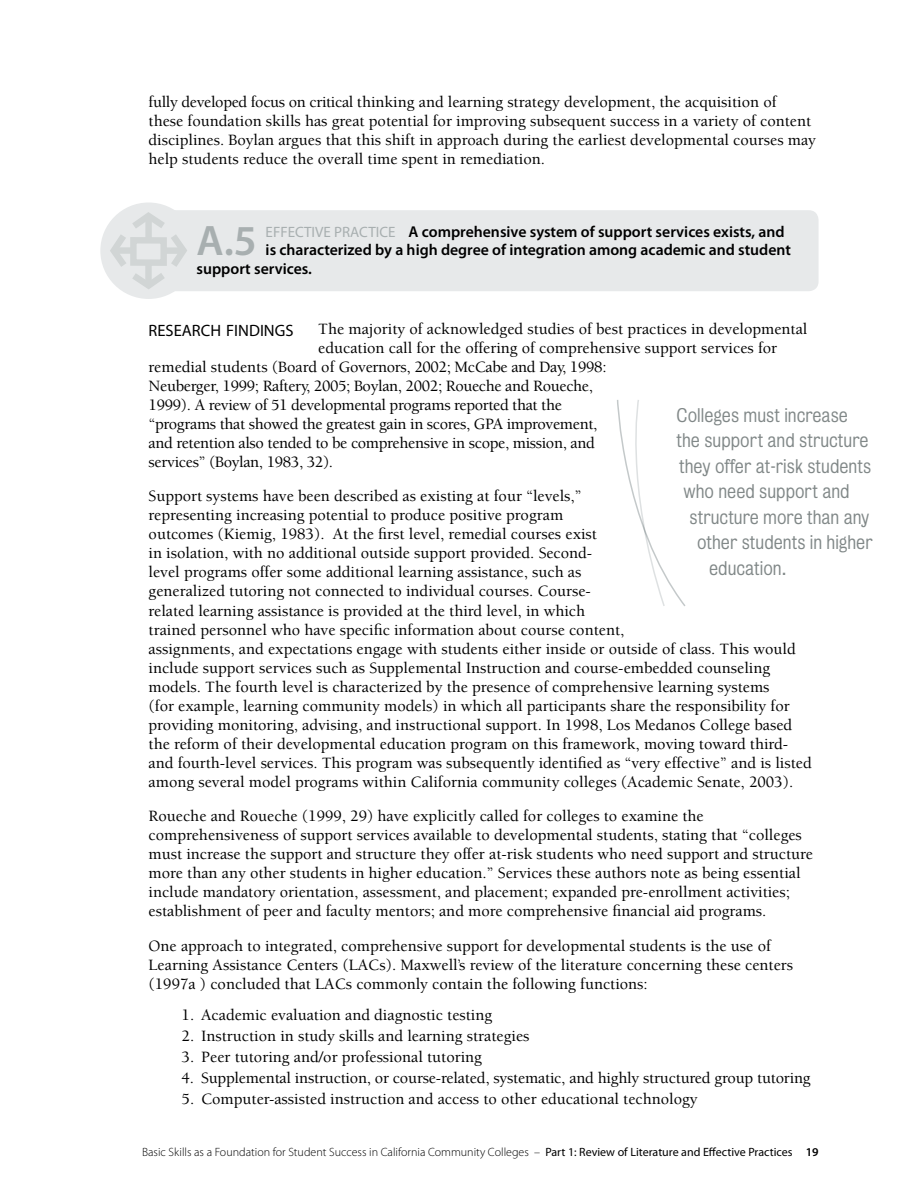
<style>
.page{position:relative;width:905px;height:1188px;background:#fff}
.page>*{position:absolute;margin:0;border:0;box-sizing:border-box;transform-origin:0 0}
.t1{font:600 42.75px "Myriad Pro";color:#a8afb0}
.t2{font:18px "Bureau Grotesque Five One";color:#818888}
.t3{font:16.5px "Myriad Pro";color:#000}
.t4{font:500 16.2px/19px "Berkeley";color:#000}
.t5{font:500 16.2px "Berkeley";letter-spacing:-.02em;color:#000}
.t6{font:600 15.75px "Myriad Pro";color:#000}
.t7{font:300 12px "Myriad Pro";color:#000}
.s1{font-weight:400;font-size:15px;color:#a8afb0}
.s2{font-weight:400}
.s3{font-weight:600}
</style>
<div class="page">
<div style="left:139px;top:210px;width:679px;height:81px;background:#e7e9ea;border-radius:10px"></div>
<div style="left:100px;top:202px;width:97px;height:97px;background:#e7e9ea;border-radius:50%"></div>
<svg style="left:106px;top:208px;width:81px;height:85px"></svg>
<svg style="left:617px;top:400px;width:69px;height:206px"></svg>
<p class="t4" style="left:149px;top:92px;width:669px">fully developed focus on critical thinking and learning strategy development, the acquisition of<br>these foundation skills has great potential for improving subsequent success in a variety of content disciplines. Boylan argues that this shift in approach during the earliest developmental courses may help students reduce the overall time spent in remediation.</p>
<h1 class="t1" style="left:196px;top:214px;width:57px">A.5</h1>
<p class="t6" style="left:266px;top:221px;width:520px"><span class="s1">EFFECTIVE PRACTICE</span> A comprehensive system of support services exists, and</p>
<p class="t6" style="left:266px;top:240px;width:527px">is characterized by a high degree of integration among academic and student</p>
<p class="t6" style="left:196px;top:259px;width:117px">support services.</p>
<p class="t3" style="left:149px;top:321px;width:146px">RESEARCH FINDINGS</p>
<p class="t4" style="left:318px;top:319px;width:490px">The majority of acknowledged studies of best practices in developmental</p>
<p class="t4" style="left:318px;top:338px;width:460px">education call for the offering of comprehensive support services for</p>
<p class="t5" style="left:149px;top:358px;width:459px">remedial students (Board of Governors, 2002; McCabe and Day, 1998:</p>
<p class="t5" style="left:149px;top:377px;width:446px">Neuberger, 1999; Raftery, 2005; Boylan, 2002; Roueche and Roueche,</p>
<p class="t5" style="left:149px;top:396px;width:415px">1999). A review of 51 developmental programs reported that the</p>
<p class="t5" style="left:149px;top:415px;width:450px">“programs that showed the greatest gain in scores, GPA improvement,</p>
<p class="t5" style="left:149px;top:434px;width:447px">and retention also tended to be comprehensive in scope, mission, and</p>
<p class="t5" style="left:149px;top:453px;width:186px">services” (Boylan, 1983, 32).</p>
<p class="t4" style="left:149px;top:487px;width:664px">Support systems have been described as existing at four “levels,”<br>representing increasing potential to produce positive program<br>outcomes (Kiemig, 1983). At the first level, remedial courses exist<br>in isolation, with no additional outside support provided. Second-<br>level programs offer some additional learning assistance, such as<br>generalized tutoring not connected to individual courses. Course-<br>related learning assistance is provided at the third level, in which<br>trained personnel who have specific information about course content,<br>assignments, and expectations engage with students either inside or outside of class. This would include support services such as Supplemental Instruction and course-embedded counseling models. The fourth level is characterized by the presence of comprehensive learning systems<br>(for example, learning community models) in which all participants share the responsibility for providing monitoring, advising, and instructional support. In 1998, Los Medanos College based the reform of their developmental education program on this framework, moving toward third&shy;and fourth-level services. This program was subsequently identified as “very effective” and is listed among several model programs within California community colleges (Academic Senate, 2003).</p>
<p class="t4" style="left:149px;top:807px;width:666px">Roueche and Roueche (1999, 29) have explicitly called for colleges to examine the comprehensiveness of support services available to developmental students, stating that “colleges must increase the support and structure they offer at-risk students who need support and structure more than any other students in higher education.” Services these authors note as being essential include mandatory orientation, assessment, and placement; expanded pre-enrollment activities; establishment of peer and faculty mentors; and more comprehensive financial aid programs.</p>
<p class="t4" style="left:149px;top:936px;width:646px">One approach to integrated, comprehensive support for developmental students is the use of<br>Learning Assistance Centers (LACs). Maxwell’s review of the literature concerning these centers (1997a ) concluded that LACs commonly contain the following functions:</p>
<p class="t4" style="left:182px;top:1005px;width:312px">1. Academic evaluation and diagnostic testing</p>
<p class="t4" style="left:182px;top:1027px;width:349px">2. Instruction in study skills and learning strategies</p>
<p class="t4" style="left:182px;top:1048px;width:302px">3. Peer tutoring and/or professional tutoring</p>
<p class="t4" style="left:182px;top:1069px;width:630px">4. Supplemental instruction, or course-related, systematic, and highly structured group tutoring</p>
<p class="t4" style="left:182px;top:1090px;width:517px">5. Computer-assisted instruction and access to other educational technology</p>
<p class="t2" style="left:676px;top:405px;width:173px">Colleges must increase</p>
<p class="t2" style="left:676px;top:430px;width:193px">the support and structure</p>
<p class="t2" style="left:679px;top:456px;width:194px">they offer at-risk students</p>
<p class="t2" style="left:683px;top:481px;width:168px">who need support and</p>
<p class="t2" style="left:689px;top:507px;width:181px">structure more than any</p>
<p class="t2" style="left:697px;top:532px;width:177px">other students in higher</p>
<p class="t2" style="left:709px;top:558px;width:79px">education.</p>
<p class="t7" style="left:142px;top:1145px;width:678px">Basic Skills as a Foundation for Student Success in California Community Colleges – <span class="s2">Part 1: Review of Literature and Effective Practices</span> <span class="s3">19</span></p>
</div>
